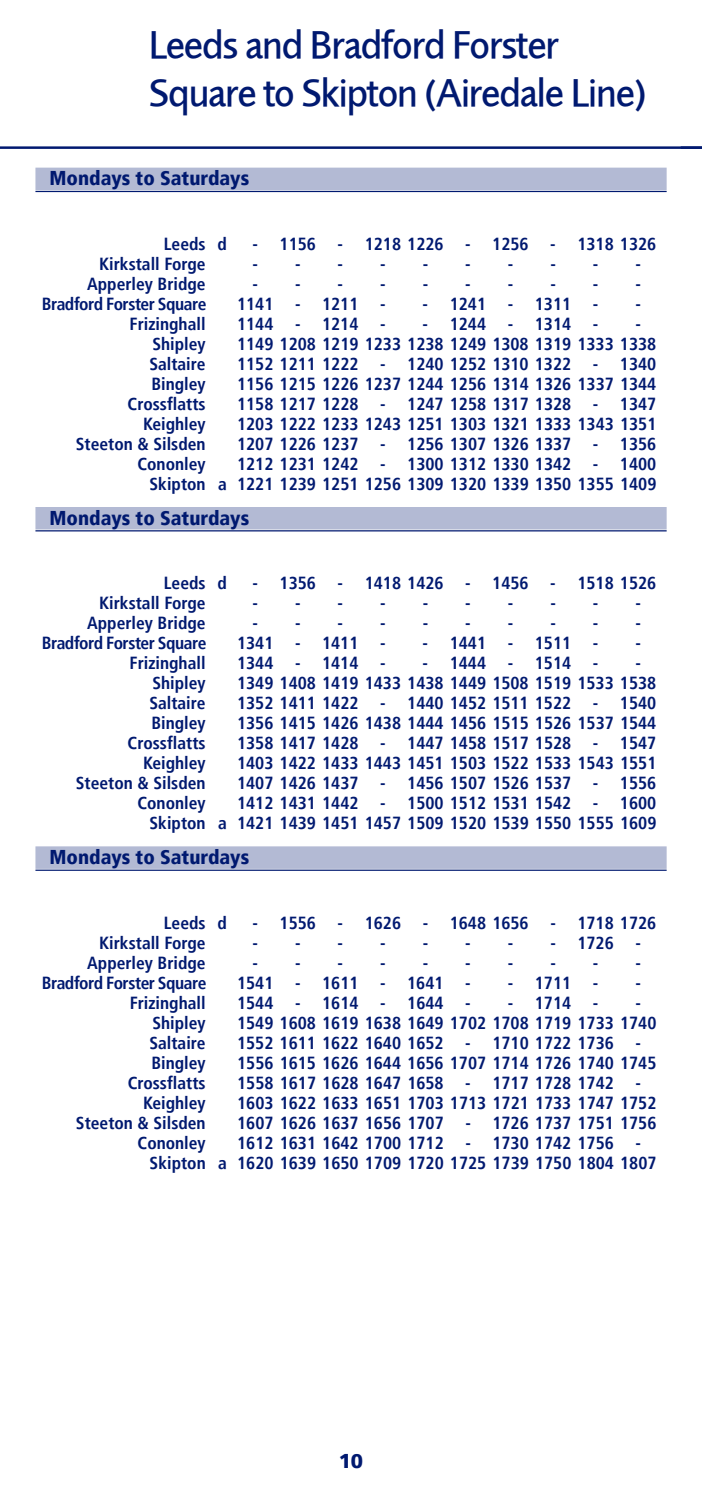
<style>
.page{position:relative;width:702px;height:1489px;background:#fff}
.page>*{position:absolute;margin:0;border:0;box-sizing:border-box;transform-origin:0 0}
.t1{font:500 40px/48px "Foundry Sans";letter-spacing:-.03em;color:#001970;scale:.96 1}
.t2{font:900 condensed 20px "Frutiger LT";color:#001970}
.t3{font:900 20px "Frutiger LT";color:#001970}
.t4{font:700 condensed 17.5px/20px "Frutiger LT";color:#001970;text-align:right}
.t5{font:700 condensed 17.5px "Frutiger LT";letter-spacing:-.03em;color:#001970}
</style>
<div class="page">
<hr style="left:0;top:146px;width:702px;height:3px;background:#001970">
<div style="left:35px;top:168px;width:631px;height:22px;background:#b3bad4"></div>
<hr style="left:35px;top:191px;width:631px;height:1px;background:#001970">
<div style="left:35px;top:507px;width:631px;height:22px;background:#b3bad4"></div>
<hr style="left:35px;top:530px;width:631px;height:1px;background:#001970">
<div style="left:35px;top:846px;width:631px;height:22px;background:#b3bad4"></div>
<hr style="left:35px;top:869px;width:631px;height:1px;background:#001970">
<h1 class="t1" style="left:149px;top:20px;width:520px">Leeds and Bradford Forster<br>Square to Skipton (Airedale Line)</h1>
<p class="t2" style="left:50px;top:166px;width:201px">Mondays to Saturdays</p>
<p class="t4" style="left:164px;top:234px;width:65px">Leeds d</p>
<p class="t4" style="left:252px;top:234px;width:405px">- 1156 - 1218 1226 - 1256 - 1318 1326</p>
<p class="t4" style="left:99px;top:254px;width:108px">Kirkstall Forge</p>
<p class="t4" style="left:252px;top:254px;width:50px">- -</p>
<p class="t4" style="left:337px;top:254px;width:50px">- -</p>
<p class="t4" style="left:422px;top:254px;width:50px">- -</p>
<p class="t4" style="left:507px;top:254px;width:50px">- -</p>
<p class="t4" style="left:593px;top:254px;width:50px">- -</p>
<p class="t4" style="left:87px;top:274px;width:120px">Apperley Bridge</p>
<p class="t4" style="left:252px;top:274px;width:50px">- -</p>
<p class="t4" style="left:337px;top:274px;width:50px">- -</p>
<p class="t4" style="left:422px;top:274px;width:50px">- -</p>
<p class="t4" style="left:507px;top:274px;width:50px">- -</p>
<p class="t4" style="left:593px;top:274px;width:50px">- -</p>
<p class="t5" style="left:42px;top:293px;width:166px">Bradford Forster Square</p>
<p class="t4" style="left:237px;top:294px;width:150px">1141 - 1211 -</p>
<p class="t4" style="left:422px;top:294px;width:177px">- 1241 - 1311 -</p>
<p class="t4" style="left:635px;top:294px;width:7px">-</p>
<p class="t4" style="left:130px;top:314px;width:77px">Frizinghall</p>
<p class="t4" style="left:237px;top:314px;width:150px">1144 - 1214 -</p>
<p class="t4" style="left:422px;top:314px;width:177px">- 1244 - 1314 -</p>
<p class="t4" style="left:635px;top:314px;width:7px">-</p>
<p class="t4" style="left:152px;top:334px;width:55px">Shipley</p>
<p class="t4" style="left:237px;top:334px;width:421px">1149 1208 1219 1233 1238 1249 1308 1319 1333 1338</p>
<p class="t4" style="left:149px;top:354px;width:58px">Saltaire</p>
<p class="t4" style="left:237px;top:354px;width:421px">1152 1211 1222 - 1240 1252 1310 1322 - 1340</p>
<p class="t4" style="left:151px;top:374px;width:56px">Bingley</p>
<p class="t4" style="left:237px;top:374px;width:421px">1156 1215 1226 1237 1244 1256 1314 1326 1337 1344</p>
<p class="t4" style="left:128px;top:394px;width:79px">Crossflatts</p>
<p class="t4" style="left:237px;top:394px;width:421px">1158 1217 1228 - 1247 1258 1317 1328 - 1347</p>
<p class="t4" style="left:143px;top:414px;width:64px">Keighley</p>
<p class="t4" style="left:237px;top:414px;width:421px">1203 1222 1233 1243 1251 1303 1321 1333 1343 1351</p>
<p class="t4" style="left:76px;top:434px;width:131px">Steeton &amp; Silsden</p>
<p class="t4" style="left:237px;top:434px;width:421px">1207 1226 1237 - 1256 1307 1326 1337 - 1356</p>
<p class="t4" style="left:137px;top:454px;width:70px">Cononley</p>
<p class="t4" style="left:149px;top:454px;width:508px">1212 1231 1242 - 1300 1312 1330 1342 - 1400<br>Skipton a 1221 1239 1251 1256 1309 1320 1339 1350 1355 1409</p>
<p class="t2" style="left:50px;top:505px;width:201px">Mondays to Saturdays</p>
<p class="t4" style="left:164px;top:573px;width:65px">Leeds d</p>
<p class="t4" style="left:252px;top:573px;width:405px">- 1356 - 1418 1426 - 1456 - 1518 1526</p>
<p class="t4" style="left:99px;top:593px;width:108px">Kirkstall Forge</p>
<p class="t4" style="left:252px;top:593px;width:50px">- -</p>
<p class="t4" style="left:337px;top:593px;width:50px">- -</p>
<p class="t4" style="left:422px;top:593px;width:50px">- -</p>
<p class="t4" style="left:507px;top:593px;width:50px">- -</p>
<p class="t4" style="left:593px;top:593px;width:50px">- -</p>
<p class="t4" style="left:87px;top:613px;width:120px">Apperley Bridge</p>
<p class="t4" style="left:252px;top:613px;width:50px">- -</p>
<p class="t4" style="left:337px;top:613px;width:50px">- -</p>
<p class="t4" style="left:422px;top:613px;width:50px">- -</p>
<p class="t4" style="left:507px;top:613px;width:50px">- -</p>
<p class="t4" style="left:593px;top:613px;width:50px">- -</p>
<p class="t5" style="left:42px;top:632px;width:166px">Bradford Forster Square</p>
<p class="t4" style="left:237px;top:633px;width:150px">1341 - 1411 -</p>
<p class="t4" style="left:422px;top:633px;width:177px">- 1441 - 1511 -</p>
<p class="t4" style="left:635px;top:633px;width:7px">-</p>
<p class="t4" style="left:130px;top:653px;width:77px">Frizinghall</p>
<p class="t4" style="left:237px;top:653px;width:150px">1344 - 1414 -</p>
<p class="t4" style="left:422px;top:653px;width:177px">- 1444 - 1514 -</p>
<p class="t4" style="left:635px;top:653px;width:7px">-</p>
<p class="t4" style="left:152px;top:673px;width:55px">Shipley</p>
<p class="t4" style="left:237px;top:673px;width:421px">1349 1408 1419 1433 1438 1449 1508 1519 1533 1538</p>
<p class="t4" style="left:149px;top:693px;width:58px">Saltaire</p>
<p class="t4" style="left:237px;top:693px;width:421px">1352 1411 1422 - 1440 1452 1511 1522 - 1540</p>
<p class="t4" style="left:151px;top:713px;width:56px">Bingley</p>
<p class="t4" style="left:237px;top:713px;width:421px">1356 1415 1426 1438 1444 1456 1515 1526 1537 1544</p>
<p class="t4" style="left:128px;top:733px;width:79px">Crossflatts</p>
<p class="t4" style="left:237px;top:733px;width:421px">1358 1417 1428 - 1447 1458 1517 1528 - 1547</p>
<p class="t4" style="left:143px;top:753px;width:64px">Keighley</p>
<p class="t4" style="left:237px;top:753px;width:421px">1403 1422 1433 1443 1451 1503 1522 1533 1543 1551</p>
<p class="t4" style="left:76px;top:773px;width:131px">Steeton &amp; Silsden</p>
<p class="t4" style="left:237px;top:773px;width:421px">1407 1426 1437 - 1456 1507 1526 1537 - 1556</p>
<p class="t4" style="left:137px;top:793px;width:70px">Cononley</p>
<p class="t4" style="left:149px;top:793px;width:508px">1412 1431 1442 - 1500 1512 1531 1542 - 1600<br>Skipton a 1421 1439 1451 1457 1509 1520 1539 1550 1555 1609</p>
<p class="t2" style="left:50px;top:844px;width:201px">Mondays to Saturdays</p>
<p class="t4" style="left:164px;top:912px;width:65px">Leeds d</p>
<p class="t4" style="left:252px;top:912px;width:405px">- 1556 - 1626 - 1648 1656 - 1718 1726</p>
<p class="t4" style="left:99px;top:932px;width:108px">Kirkstall Forge</p>
<p class="t4" style="left:252px;top:932px;width:50px">- -</p>
<p class="t4" style="left:337px;top:932px;width:50px">- -</p>
<p class="t4" style="left:422px;top:932px;width:50px">- -</p>
<p class="t4" style="left:508px;top:932px;width:135px">- - 1726 -</p>
<p class="t4" style="left:87px;top:952px;width:120px">Apperley Bridge</p>
<p class="t4" style="left:252px;top:952px;width:50px">- -</p>
<p class="t4" style="left:337px;top:952px;width:50px">- -</p>
<p class="t4" style="left:422px;top:952px;width:50px">- -</p>
<p class="t4" style="left:508px;top:952px;width:50px">- -</p>
<p class="t4" style="left:593px;top:952px;width:50px">- -</p>
<p class="t5" style="left:42px;top:972px;width:166px">Bradford Forster Square</p>
<p class="t4" style="left:237px;top:972px;width:235px">1541 - 1611 - 1641 -</p>
<p class="t4" style="left:507px;top:972px;width:92px">- 1711 -</p>
<p class="t4" style="left:635px;top:972px;width:7px">-</p>
<p class="t4" style="left:130px;top:992px;width:77px">Frizinghall</p>
<p class="t4" style="left:237px;top:992px;width:235px">1544 - 1614 - 1644 -</p>
<p class="t4" style="left:507px;top:992px;width:92px">- 1714 -</p>
<p class="t4" style="left:635px;top:992px;width:7px">-</p>
<p class="t4" style="left:152px;top:1012px;width:55px">Shipley</p>
<p class="t4" style="left:237px;top:1012px;width:421px">1549 1608 1619 1638 1649 1702 1708 1719 1733 1740</p>
<p class="t4" style="left:149px;top:1032px;width:58px">Saltaire</p>
<p class="t4" style="left:237px;top:1032px;width:405px">1552 1611 1622 1640 1652 - 1710 1722 1736 -</p>
<p class="t4" style="left:151px;top:1052px;width:56px">Bingley</p>
<p class="t4" style="left:237px;top:1052px;width:421px">1556 1615 1626 1644 1656 1707 1714 1726 1740 1745</p>
<p class="t4" style="left:128px;top:1072px;width:79px">Crossflatts</p>
<p class="t4" style="left:237px;top:1072px;width:405px">1558 1617 1628 1647 1658 - 1717 1728 1742 -</p>
<p class="t4" style="left:143px;top:1092px;width:64px">Keighley</p>
<p class="t4" style="left:237px;top:1092px;width:421px">1603 1622 1633 1651 1703 1713 1721 1733 1747 1752</p>
<p class="t4" style="left:76px;top:1112px;width:131px">Steeton &amp; Silsden</p>
<p class="t4" style="left:237px;top:1112px;width:421px">1607 1626 1637 1656 1707 - 1726 1737 1751 1756</p>
<p class="t4" style="left:138px;top:1132px;width:70px">Cononley</p>
<p class="t4" style="left:150px;top:1132px;width:508px;text-align:left;text-indent:87px">1612 1631 1642 1700 1712 - 1730 1742 1756 -<br>Skipton a 1620 1639 1650 1709 1720 1725 1739 1750 1804 1807</p>
<p class="t3" style="left:339px;top:1448px;width:26px">10</p>
</div>
